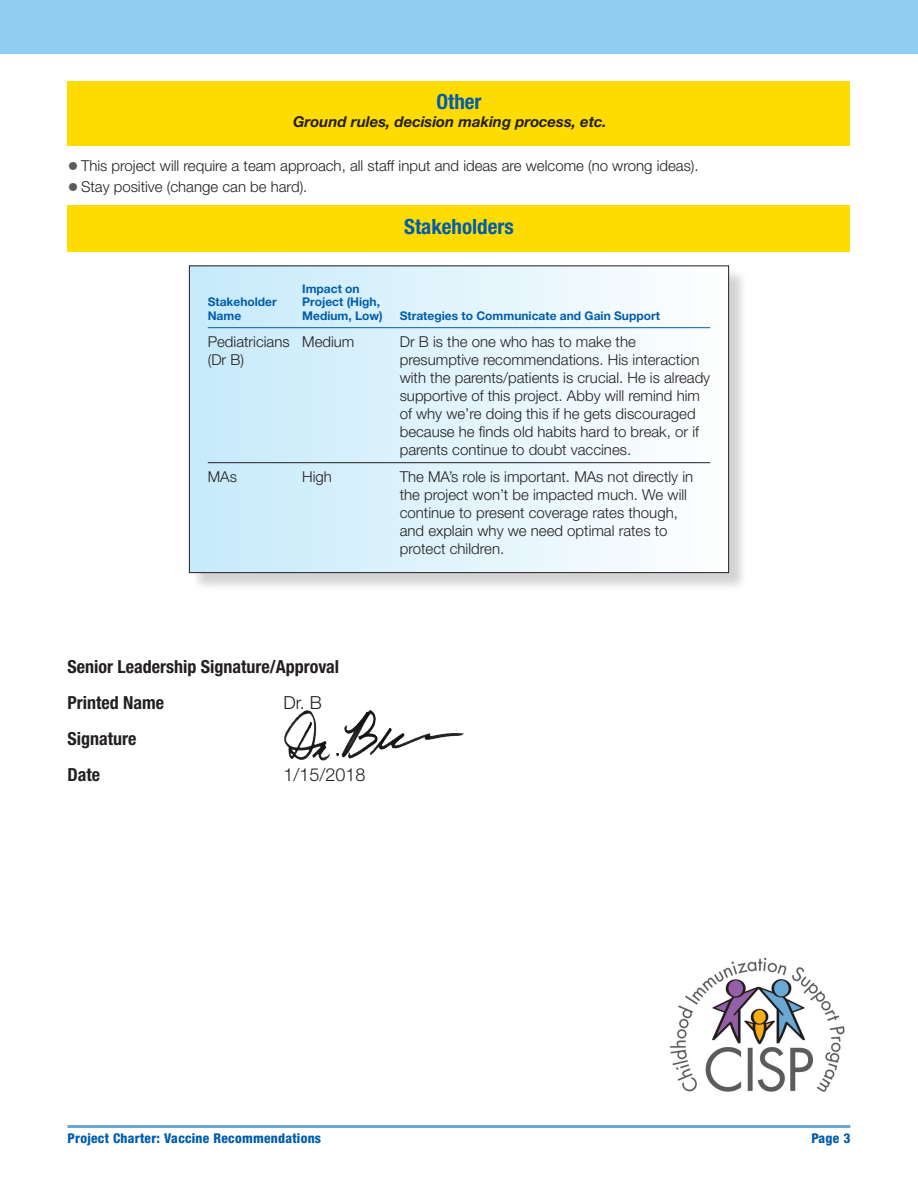
<style>
.page{position:relative;width:918px;height:1188px;background:#fff}
.page>*{position:absolute;margin:0;border:0;box-sizing:border-box;transform-origin:0 0}
._12_15_Kepler_LT_Sem{font:700 condensed 21px "Helvetica Neue LT Std";color:#015dab}
._14_16_Hel_Neue_Lt_S{font:700 condensed 18px "Helvetica Neue LT Std";color:#231f20}
._14_16_Hel_Neue_Lt_S-2{font:300 18px "Helvetica Neue LT Std";color:#231f20}
._12_15_Kepler_LT_Sem-2{font:300 15px/18px "Helvetica Neue LT Std";color:#231f20}
._12_15_Kepler_LT_Sem-3{font:italic 700 15px "Helvetica Neue LT Std";color:#231f20}
.t1{font:800 condensed 13.5px "Helvetica Neue LT Std";letter-spacing:.02em;color:#015dab}
._12_15_Kepler_LT_Sem-4{font:700 12px "Helvetica Neue LT Std";color:#015dab}
.s1{font-size:22.5px;color:#5c5b5b}
</style>
<div class="page">
<hr style="left:68px;top:1125px;width:782px;height:3px;background:#6ca8d4">
<div style="left:0;top:0;width:918px;height:54px;background:#8fcef1"></div>
<div style="left:68px;top:81px;width:782px;height:65px;background:#ffdc01"></div>
<div style="left:68px;top:206px;width:782px;height:46px;background:#ffdc01"></div>
<img style="left:670px;top:957px;width:175px;height:135px">
<div style="left:191px;top:268px;width:556px;height:324px;background:#231f20;opacity:.2"></div>
<div style="left:189px;top:266px;width:540px;height:307px;background:linear-gradient(to right,#c6eafa,#fdfefe)"></div>
<hr style="left:208px;top:327px;width:502px;height:1px;background:#015dab">
<hr style="left:208px;top:462px;width:502px;height:1px;background:#231f20">
<div style="left:189px;top:266px;width:540px;height:307px;border:1px solid #231f20"></div>
<img style="left:344px;top:711px;width:25px;height:33px">
<p class="_12_15_Kepler_LT_Sem" style="left:436px;top:89px;width:47px">Other</p>
<p class="_12_15_Kepler_LT_Sem-3" style="left:293px;top:113px;width:315px">Ground rules, decision making process, etc.</p>
<p class="_12_15_Kepler_LT_Sem-2" style="left:68px;top:156px;width:633px"><span class="s1">•</span> This project will require a team approach, all staff input and ideas are welcome (no wrong ideas).</p>
<p class="_12_15_Kepler_LT_Sem-2" style="left:68px;top:177px;width:241px"><span class="s1">•</span>Stay positive (change can be hard).</p>
<p class="_12_15_Kepler_LT_Sem-4" style="left:302px;top:281px;width:59px">Impact on</p>
<p class="_12_15_Kepler_LT_Sem" style="left:404px;top:214px;width:111px">Stakeholders</p>
<p class="_12_15_Kepler_LT_Sem-4" style="left:208px;top:295px;width:71px">Stakeholder</p>
<p class="_12_15_Kepler_LT_Sem-4" style="left:302px;top:295px;width:79px">Project (High,</p>
<p class="_12_15_Kepler_LT_Sem-4" style="left:208px;top:308px;width:35px">Name</p>
<p class="_12_15_Kepler_LT_Sem-4" style="left:302px;top:308px;width:82px">Medium, Low)</p>
<p class="_12_15_Kepler_LT_Sem-4" style="left:400px;top:308px;width:262px">Strategies to Communicate and Gain Support</p>
<p class="_12_15_Kepler_LT_Sem-2" style="left:208px;top:332px;width:148px">Pediatricians Medium</p>
<p class="_12_15_Kepler_LT_Sem-2" style="left:400px;top:332px;width:238px">Dr B is the one who has to make the</p>
<p class="_12_15_Kepler_LT_Sem-2" style="left:208px;top:350px;width:38px">(Dr B)</p>
<p class="_12_15_Kepler_LT_Sem-2" style="left:400px;top:350px;width:312px">presumptive recommendations. His interaction with the parents/patients is crucial. He is already supportive of this project. Abby will remind him of why we’re doing this if he gets discouraged because he finds old habits hard to break, or if parents continue to doubt vaccines.</p>
<p class="_12_15_Kepler_LT_Sem-2" style="left:208px;top:467px;width:31px">MAs</p>
<p class="_12_15_Kepler_LT_Sem-2" style="left:302px;top:467px;width:31px">High</p>
<p class="_12_15_Kepler_LT_Sem-2" style="left:400px;top:467px;width:295px">The MA’s role is important. MAs not directly in the project won’t be impacted much. We will continue to present coverage rates though, and explain why we need optimal rates to protect children.</p>
<p class="_14_16_Hel_Neue_Lt_S" style="left:68px;top:656px;width:273px">Senior Leadership Signature/Approval</p>
<p class="_14_16_Hel_Neue_Lt_S" style="left:68px;top:692px;width:98px">Printed Name</p>
<p class="_14_16_Hel_Neue_Lt_S-2" style="left:284px;top:691px;width:40px">Dr. B</p>
<p class="_14_16_Hel_Neue_Lt_S" style="left:68px;top:728px;width:70px">Signature</p>
<p class="_14_16_Hel_Neue_Lt_S" style="left:68px;top:764px;width:34px">Date</p>
<p class="_14_16_Hel_Neue_Lt_S-2" style="left:283px;top:763px;width:84px">1/15/2018</p>
<p class="t1" style="left:68px;top:1130px;width:255px">Project Charter: Vaccine Recommendations</p>
<p class="t1" style="left:811px;top:1130px;width:41px">Page 3</p>
</div>
